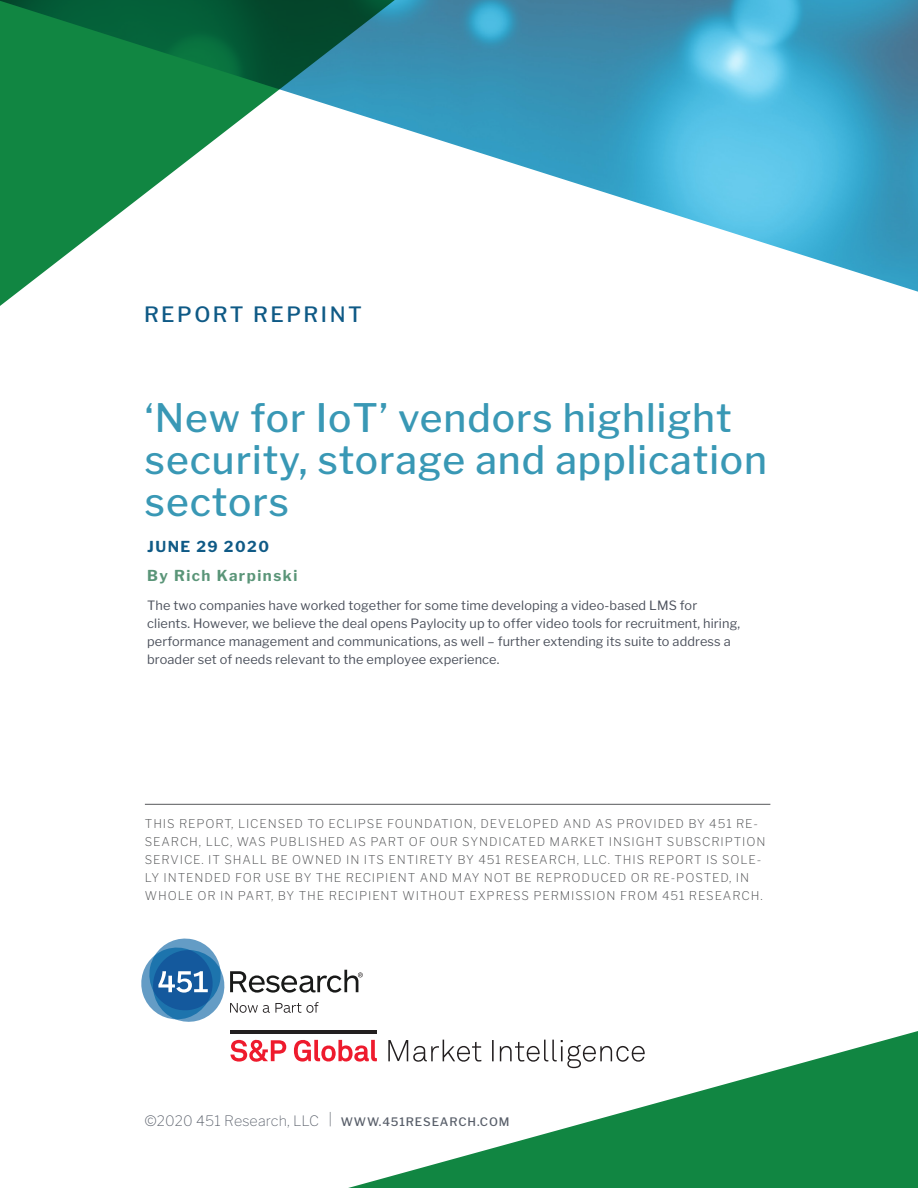
<style>
.page{position:relative;width:918px;height:1188px;background:#fff}
.page>*{position:absolute;margin:0;border:0;box-sizing:border-box;transform-origin:0 0}
.t1{font:500 39px/42px "Libre Franklin";letter-spacing:.025em;color:#3998b5}
.t2{font:500 21px "Libre Franklin";letter-spacing:.12em;color:#0f5a86}
.Author{font:700 15px "Libre Franklin";letter-spacing:.1em;color:#5a9578}
.Date{font:700 15px "Libre Franklin";letter-spacing:.1em;color:#0f5a86}
.Libre_Franklin_Body{font:100 14.25px "Libre Franklin";letter-spacing:.01em;color:#595f6a}
.Hook{font:12.75px/18px "Libre Franklin";letter-spacing:.01em;color:#4c515c}
.Legal_Language_Front{font:200 12px/18px "Libre Franklin";letter-spacing:.075em;color:#57585a}
.s1{font-weight:500;font-size:11.7px}
</style>
<div class="page">
<svg style="left:231px;top:1039px;width:117px;height:23px"></svg>
<hr style="left:231px;top:1030px;width:146px;height:4px;background:#231f20">
<svg style="left:141px;top:938px;width:222px;height:84px"></svg>
<svg style="left:348px;top:1031px;width:570px;height:157px"></svg>
<img style="left:413px;top:0;width:505px;height:292px">
<hr style="left:145px;top:804px;width:625px;height:1px;background:#57585a">
<svg style="left:0;top:0;width:413px;height:306px"></svg>
<p class="t2" style="left:144px;top:302px;width:219px">REPORT REPRINT</p>
<p class="t1" style="left:145px;top:397px;width:624px">‘New for IoT’ vendors highlight security, storage and application sectors</p>
<p class="Date" style="left:147px;top:537px;width:123px">JUNE 29 2020</p>
<p class="Author" style="left:147px;top:567px;width:152px">By Rich Karpinski</p>
<p class="Hook" style="left:147px;top:597px;width:595px">The two companies have worked together for some time developing a video-based LMS for clients. However, we believe the deal opens Paylocity up to offer video tools for recruitment, hiring, performance management and communications, as well – further extending its suite to address a broader set of needs relevant to the employee experience.</p>
<p class="Legal_Language_Front" style="left:145px;top:815px;width:622px">THIS REPORT, LICENSED TO ECLIPSE FOUNDATION, DEVELOPED AND AS PROVIDED BY 451 RE-SEARCH, LLC, WAS PUBLISHED AS PART OF OUR SYNDICATED MARKET INSIGHT SUBSCRIPTION SERVICE. IT SHALL BE OWNED IN ITS ENTIRETY BY 451 RESEARCH, LLC. THIS REPORT IS SOLE-LY INTENDED FOR USE BY THE RECIPIENT AND MAY NOT BE REPRODUCED OR RE-POSTED, IN WHOLE OR IN PART, BY THE RECIPIENT WITHOUT EXPRESS PERMISSION FROM 451 RESEARCH.</p>
<p class="Libre_Franklin_Body" style="left:145px;top:1112px;width:366px">©2020 451 Research, LLC | <span class="s1">WWW.451RESEARCH.COM</span></p>
</div>
